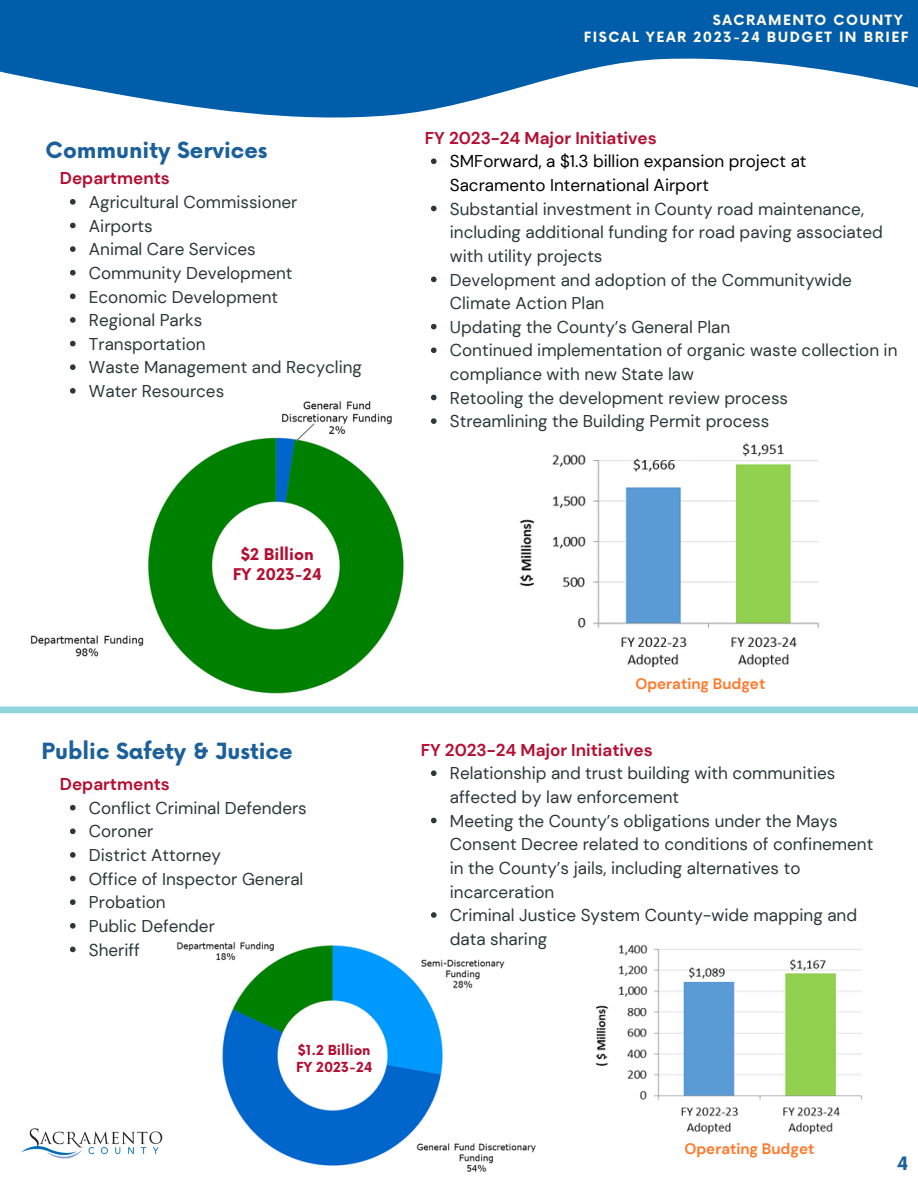
<style>
.page{position:relative;width:918px;height:1188px;background:#fff}
.page>*{position:absolute;margin:0;border:0;box-sizing:border-box;transform-origin:0 0}
.t1{font:700 21.75px "Now";color:#1c609b}
.t2{font:700 18px "Now";color:#1c609b}
.t3{font:17.1px/23.7px "DM Sans";color:#2a383b}
.t4{font:700 17.1px "DM Sans";color:#b40f32}
.t5{font:17.1px/23.7px "DM Sans";color:#000}
.t6{font:700 15.75px "Now";color:#b40f32}
.t7{font:700 15.15px "DM Sans";color:#ff792c}
.t8{font:700 13.8px "Now";letter-spacing:.11em;color:#fefae6}
.t9{font:700 13.5px "Now";color:#b40f32}
</style>
<div class="page">
<svg style="left:0;top:0;width:918px;height:118px;fill:#005daa"></svg>
<div style="left:0;top:707px;width:918px;height:6px;background:#91d5dd"></div>
<img style="left:21px;top:1128px;width:142px;height:31px">
<img style="left:519px;top:444px;width:300px;height:224px">
<img style="left:596px;top:944px;width:266px;height:191px">
<img style="left:30px;top:401px;width:374px;height:293px">
<svg style="left:295px;top:422px;width:21px;height:20px"></svg>
<img style="left:176px;top:942px;width:360px;height:230px">
<svg style="left:70px;top:805px;width:6px;height:5px"></svg>
<svg style="left:70px;top:828px;width:6px;height:6px"></svg>
<svg style="left:70px;top:852px;width:6px;height:6px"></svg>
<svg style="left:70px;top:876px;width:6px;height:5px"></svg>
<svg style="left:70px;top:899px;width:6px;height:6px"></svg>
<svg style="left:70px;top:923px;width:6px;height:6px"></svg>
<svg style="left:70px;top:947px;width:6px;height:5px"></svg>
<svg style="left:431px;top:770px;width:6px;height:6px"></svg>
<svg style="left:431px;top:818px;width:6px;height:5px"></svg>
<svg style="left:431px;top:912px;width:6px;height:6px"></svg>
<svg style="left:431px;top:158px;width:6px;height:6px"></svg>
<svg style="left:431px;top:206px;width:6px;height:5px"></svg>
<svg style="left:431px;top:277px;width:6px;height:5px"></svg>
<svg style="left:431px;top:324px;width:6px;height:5px"></svg>
<svg style="left:431px;top:347px;width:6px;height:6px"></svg>
<svg style="left:431px;top:395px;width:6px;height:5px"></svg>
<svg style="left:431px;top:418px;width:6px;height:6px"></svg>
<svg style="left:70px;top:199px;width:6px;height:6px"></svg>
<svg style="left:70px;top:223px;width:6px;height:5px"></svg>
<svg style="left:70px;top:246px;width:6px;height:6px"></svg>
<svg style="left:70px;top:270px;width:6px;height:6px"></svg>
<svg style="left:70px;top:294px;width:6px;height:5px"></svg>
<svg style="left:70px;top:317px;width:6px;height:6px"></svg>
<svg style="left:70px;top:341px;width:6px;height:5px"></svg>
<svg style="left:70px;top:364px;width:6px;height:6px"></svg>
<svg style="left:70px;top:388px;width:6px;height:6px"></svg>
<p class="t1" style="left:45px;top:138px;width:224px">Community Services</p>
<p class="t4" style="left:60px;top:167px;width:112px">Departments</p>
<p class="t3" style="left:89px;top:190px;width:210px">Agricultural Commissioner</p>
<p class="t3" style="left:89px;top:214px;width:65px">Airports</p>
<p class="t3" style="left:89px;top:238px;width:168px">Animal Care Services</p>
<p class="t3" style="left:89px;top:261px;width:205px">Community Development</p>
<p class="t3" style="left:89px;top:285px;width:191px">Economic Development</p>
<p class="t3" style="left:89px;top:308px;width:115px">Regional Parks</p>
<p class="t3" style="left:89px;top:332px;width:118px">Transportation</p>
<p class="t3" style="left:89px;top:356px;width:275px">Waste Management and Recycling</p>
<p class="t3" style="left:89px;top:379px;width:137px">Water Resources</p>
<p class="t6" style="left:241px;top:546px;width:75px">$2 Billion</p>
<p class="t6" style="left:233px;top:566px;width:91px">FY 2023-24</p>
<p class="t1" style="left:42px;top:739px;width:252px">Public Safety &amp; Justice</p>
<p class="t4" style="left:60px;top:773px;width:112px">Departments</p>
<p class="t3" style="left:89px;top:796px;width:219px">Conflict Criminal Defenders</p>
<p class="t3" style="left:89px;top:820px;width:66px">Coroner</p>
<p class="t3" style="left:89px;top:843px;width:134px">District Attorney</p>
<p class="t3" style="left:89px;top:867px;width:216px">Office of Inspector General</p>
<p class="t3" style="left:89px;top:891px;width:78px">Probation</p>
<p class="t3" style="left:89px;top:914px;width:127px">Public Defender</p>
<p class="t3" style="left:89px;top:938px;width:53px">Sheriff</p>
<p class="t9" style="left:298px;top:1043px;width:74px">$1.2 Billion</p>
<p class="t9" style="left:296px;top:1060px;width:78px">FY 2023-24</p>
<p class="t8" style="left:713px;top:13px;width:191px">SACRAMENTO COUNTY</p>
<p class="t8" style="left:584px;top:30px;width:326px">FISCAL YEAR 2023-24 BUDGET IN BRIEF</p>
<p class="t4" style="left:425px;top:127px;width:233px">FY 2023-24 Major Initiatives</p>
<p class="t5" style="left:450px;top:150px;width:358px">SMForward, a $1.3 billion expansion project at<br>Sacramento International Airport</p>
<p class="t3" style="left:450px;top:197px;width:435px">Substantial investment in County road maintenance, including additional funding for road paving associated with utility projects</p>
<p class="t3" style="left:450px;top:268px;width:404px">Development and adoption of the Communitywide<br>Climate Action Plan</p>
<p class="t3" style="left:450px;top:315px;width:282px">Updating the County’s General Plan</p>
<p class="t3" style="left:450px;top:339px;width:449px">Continued implementation of organic waste collection in compliance with new State law</p>
<p class="t3" style="left:450px;top:386px;width:340px">Retooling the development review process</p>
<p class="t3" style="left:450px;top:410px;width:321px">Streamlining the Building Permit process</p>
<p class="t7" style="left:635px;top:674px;width:131px">Operating Budget</p>
<p class="t4" style="left:421px;top:739px;width:233px">FY 2023-24 Major Initiatives</p>
<p class="t3" style="left:450px;top:762px;width:387px">Relationship and trust building with communities affected by law enforcement</p>
<p class="t3" style="left:450px;top:809px;width:425px">Meeting the County’s obligations under the Mays Consent Decree related to conditions of confinement in the County’s jails, including alternatives to incarceration</p>
<p class="t3" style="left:450px;top:904px;width:409px">Criminal Justice System County-wide mapping and data sharing</p>
<p class="t7" style="left:685px;top:1139px;width:131px">Operating Budget</p>
<p class="t2" style="left:897px;top:1154px;width:13px">4</p>
</div>
